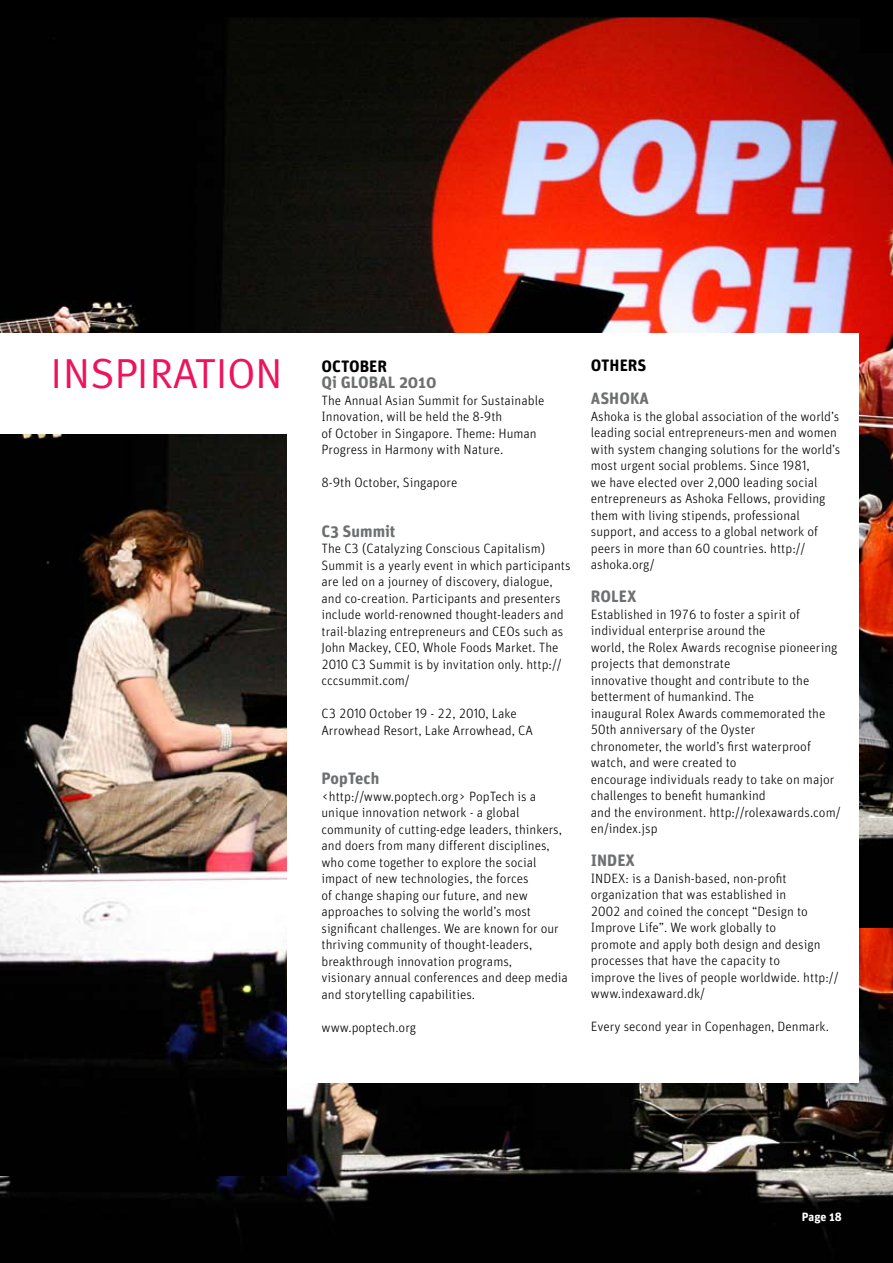
<style>
.page{position:relative;width:893px;height:1263px;background:#fff}
.page>*{position:absolute;margin:0;border:0;box-sizing:border-box;transform-origin:0 0}
.t1{font:42px "Meta Plus Normal";letter-spacing:.015em;color:#ed135d}
.t2{font:700 16.5px "Unit Rounded OT";color:#6d6f71}
.t3{font:700 16.5px "Unit Rounded OT";color:#000}
.t4{font:300 13.5px/16.5px "Unit Rounded Lf";color:#000}
.t5{font:700 12px "Unit Rounded OT";color:#fff}
</style>
<div class="page">
<img style="left:0;top:927px;width:893px;height:336px">
<img style="left:0;top:17px;width:893px;height:910px">
<div style="left:0;top:333px;width:859px;height:750px;background:#fff"></div>
<div style="left:861px;top:0;width:32px;height:53px;background:#000"></div>
<div style="left:0;top:0;width:861px;height:17px;background:#000"></div>
<img style="left:0;top:434px;width:286px;height:741px">
<h1 class="t1" style="left:51px;top:349px;width:202px">INSPIRATION</h1>
<p class="t3" style="left:321px;top:356px;width:67px">OCTOBER</p>
<p class="t2" style="left:321px;top:372px;width:117px">Qi GLOBAL 2010</p>
<p class="t4" style="left:321px;top:391px;width:224px">The Annual Asian Summit for Sustainable Innovation, will be held the 8-9th<br>of October in Singapore. Theme: Human Progress in Harmony with Nature.</p>
<p class="t4" style="left:321px;top:474px;width:137px">8-9th October, Singapore</p>
<p class="t2" style="left:321px;top:521px;width:76px">C3 Summit</p>
<p class="t4" style="left:321px;top:540px;width:251px">The C3 (Catalyzing Conscious Capitalism)<br>Summit is a yearly event in which participants are led on a journey of discovery, dialogue, and co-creation. Participants and presenters include world-renowned thought-leaders and trail-blazing entrepreneurs and CEOs such as John Mackey, CEO, Whole Foods Market. The 2010 C3 Summit is by invitation only. http:// cccsummit.com/</p>
<p class="t4" style="left:321px;top:705px;width:213px">C3 2010 October 19 - 22, 2010, Lake<br>Arrowhead Resort, Lake Arrowhead, CA</p>
<p class="t2" style="left:321px;top:768px;width:59px">PopTech</p>
<p class="t4" style="left:321px;top:787px;width:248px">&lt;http://www.poptech.org&gt; PopTech is a unique innovation network - a global community of cutting-edge leaders, thinkers, and doers from many different disciplines, who come together to explore the social impact of new technologies, the forces<br>of change shaping our future, and new approaches to solving the world’s most significant challenges. We are known for our thriving community of thought-leaders, breakthrough innovation programs,<br>visionary annual conferences and deep media and storytelling capabilities.</p>
<p class="t4" style="left:321px;top:1018px;width:96px">www.poptech.org</p>
<p class="t3" style="left:591px;top:355px;width:57px">OTHERS</p>
<p class="t2" style="left:591px;top:388px;width:59px">ASHOKA</p>
<p class="t4" style="left:591px;top:407px;width:251px">Ashoka is the global association of the world’s leading social entrepreneurs-men and women with system changing solutions for the world’s most urgent social problems. Since 1981,<br>we have elected over 2,000 leading social entrepreneurs as Ashoka Fellows, providing them with living stipends, professional support, and access to a global network of peers in more than 60 countries. http:// ashoka.org/</p>
<p class="t2" style="left:591px;top:586px;width:47px">ROLEX</p>
<p class="t4" style="left:591px;top:605px;width:251px">Established in 1976 to foster a spirit of individual enterprise around the<br>world, the Rolex Awards recognise pioneering projects that demonstrate<br>innovative thought and contribute to the betterment of humankind. The<br>inaugural Rolex Awards commemorated the 50th anniversary of the Oyster<br>chronometer, the world’s first waterproof watch, and were created to<br>encourage individuals ready to take on major challenges to benefit humankind<br>and the environment. http://rolexawards.com/ en/index.jsp</p>
<p class="t2" style="left:591px;top:850px;width:46px">INDEX</p>
<p class="t4" style="left:591px;top:869px;width:249px">INDEX: is a Danish-based, non-profit organization that was established in<br>2002 and coined the concept “Design to Improve Life”. We work globally to<br>promote and apply both design and design processes that have the capacity to<br>improve the lives of people worldwide. http:// www.indexaward.dk/</p>
<p class="t4" style="left:591px;top:1018px;width:240px">Every second year in Copenhagen, Denmark.</p>
<p class="t5" style="left:802px;top:1209px;width:42px">Page 18</p>
</div>
